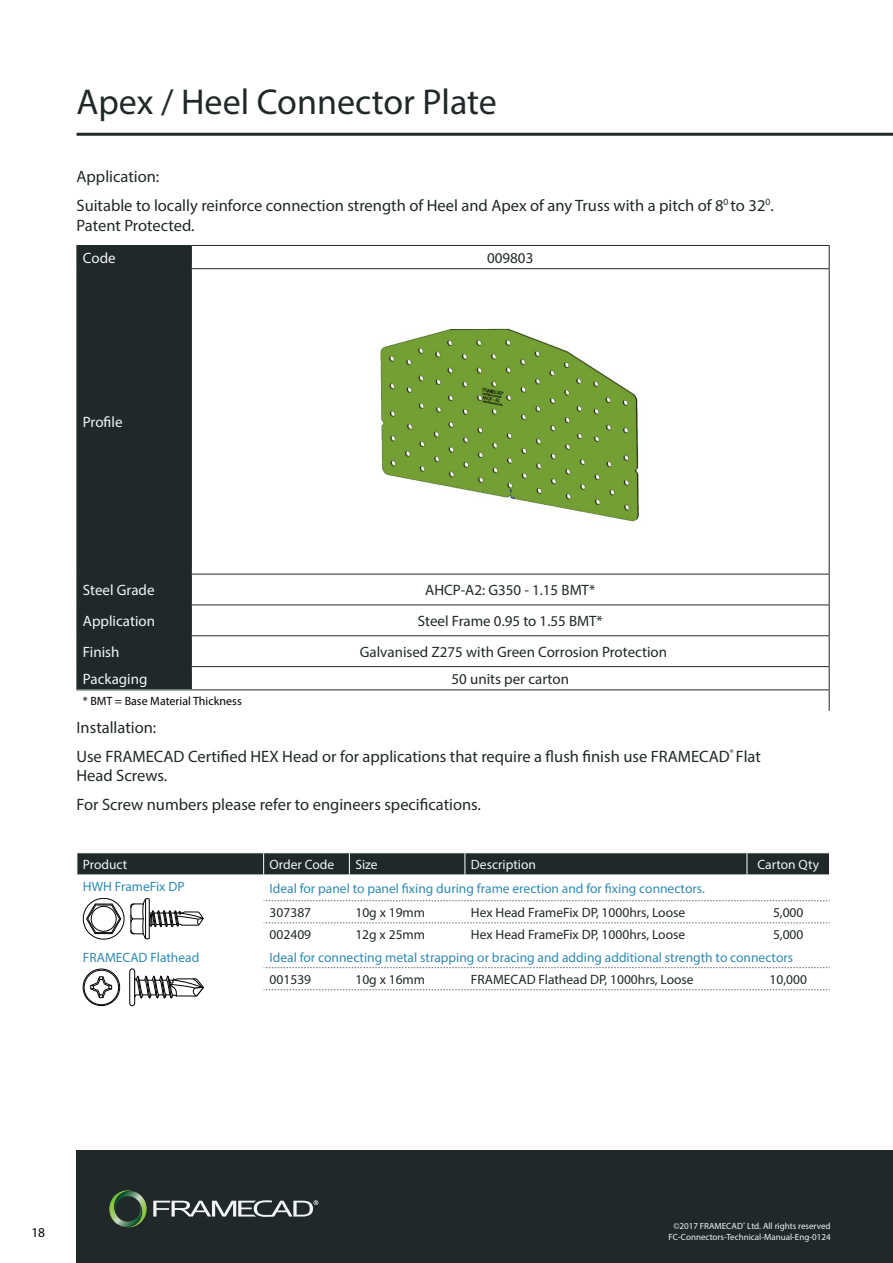
<style>
.page{position:relative;width:893px;height:1263px;background:#fff}
.page>*{position:absolute;margin:0;border:0;box-sizing:border-box;transform-origin:0 0}
.t1{font:36px "Myriad Pro";color:#20282a}
.t2{font:16.5px/28.3px "Myriad Pro";color:#20282a}
.t3{font:15px "Myriad Pro";color:#20282a}
.t4{font:15px "Myriad Pro";color:#f2f5f7}
.t5{font:13.5px "Myriad Pro";color:#308ab3}
.t6{font:13.5px "Myriad Pro";color:#20282a}
.t7{font:13.5px "Myriad Pro";color:#f2f5f7}
.t8{font:13.5px "Myriad Pro";color:#000}
.t9{font:12px "Myriad Pro";color:#000}
.t10{font:9px/10.8px "Myriad Pro";color:#f2f5f7;text-align:center}
</style>
<div class="page">
<div style="left:77px;top:1150px;width:816px;height:113px;background:#20282a"></div>
<svg style="left:109px;top:1190px;width:209px;height:38px"></svg>
<hr style="left:77px;top:133px;width:816px;height:3px;background:#202a2a">
<div style="left:78px;top:246px;width:113px;height:443px;background:#20282a"></div>
<hr style="left:77px;top:245px;width:114px;height:1px;background:#20282a">
<svg style="left:77px;top:246px;width:1px;height:22px"></svg>
<hr style="left:191px;top:245px;width:639px;height:1px;background:#20282a">
<svg style="left:191px;top:246px;width:1px;height:22px"></svg>
<svg style="left:829px;top:246px;width:1px;height:22px"></svg>
<hr style="left:77px;top:268px;width:114px;height:1px;background:#20282a">
<hr style="left:77px;top:269px;width:1px;height:305px;background:#20282a">
<hr style="left:191px;top:268px;width:639px;height:1px;background:#20282a">
<hr style="left:191px;top:269px;width:1px;height:305px;background:#20282a">
<hr style="left:829px;top:269px;width:1px;height:305px;background:#20282a">
<hr style="left:77px;top:574px;width:114px;height:1px;background:#20282a">
<hr style="left:77px;top:574px;width:1px;height:30px;background:#20282a">
<hr style="left:191px;top:574px;width:639px;height:1px;background:#20282a">
<hr style="left:191px;top:574px;width:1px;height:30px;background:#20282a">
<hr style="left:829px;top:574px;width:1px;height:30px;background:#20282a">
<hr style="left:77px;top:604px;width:114px;height:1px;background:#20282a">
<hr style="left:77px;top:605px;width:1px;height:30px;background:#20282a">
<hr style="left:191px;top:604px;width:639px;height:1px;background:#20282a">
<hr style="left:191px;top:605px;width:1px;height:30px;background:#20282a">
<hr style="left:829px;top:605px;width:1px;height:30px;background:#20282a">
<hr style="left:77px;top:635px;width:114px;height:1px;background:#20282a">
<hr style="left:77px;top:636px;width:1px;height:30px;background:#20282a">
<hr style="left:191px;top:635px;width:639px;height:1px;background:#20282a">
<hr style="left:191px;top:636px;width:1px;height:30px;background:#20282a">
<hr style="left:829px;top:636px;width:1px;height:30px;background:#20282a">
<hr style="left:77px;top:666px;width:114px;height:1px;background:#20282a">
<svg style="left:77px;top:667px;width:1px;height:22px"></svg>
<hr style="left:191px;top:666px;width:639px;height:1px;background:#20282a">
<svg style="left:191px;top:667px;width:1px;height:22px"></svg>
<hr style="left:77px;top:689px;width:114px;height:1px;background:#20282a">
<hr style="left:191px;top:689px;width:639px;height:1px;background:#20282a">
<svg style="left:829px;top:667px;width:1px;height:44px"></svg>
<img style="left:380px;top:328px;width:259px;height:194px">
<svg style="left:264px;top:900px;width:566px;height:1px"></svg>
<svg style="left:264px;top:923px;width:566px;height:1px"></svg>
<svg style="left:264px;top:967px;width:566px;height:1px"></svg>
<svg style="left:264px;top:989px;width:566px;height:1px"></svg>
<div style="left:77px;top:853px;width:753px;height:21px;background:#20282a"></div>
<svg style="left:130px;top:898px;width:74px;height:41px"></svg>
<div style="left:83px;top:898px;width:41px;height:41px;border:1px solid #000;border-radius:50%"></div>
<svg style="left:86px;top:903px;width:36px;height:31px"></svg>
<div style="left:129px;top:968px;width:6px;height:38px;border:1px solid #000;border-radius:3px"></div>
<svg style="left:134px;top:975px;width:70px;height:24px"></svg>
<svg style="left:83px;top:969px;width:37px;height:36px"></svg>
<div style="left:83px;top:969px;width:37px;height:37px;border:1px solid #000;border-radius:50%"></div>
<svg style="left:84px;top:970px;width:35px;height:35px"></svg>
<div style="left:84px;top:970px;width:35px;height:35px;border:1px solid #000;border-radius:50%"></div>
<svg style="left:90px;top:976px;width:22px;height:22px"></svg>
<h1 class="t1" style="left:77px;top:80px;width:422px">Apex / Heel Connector Plate</h1>
<p class="t2" style="left:77px;top:162px;width:699px">Application:<br>Suitable to locally reinforce connection strength of Heel and Apex of any Truss with a pitch of 8<sup>0</sup> to 32<sup>0</sup>.</p>
<p class="t2" style="left:77px;top:211px;width:120px">Patent Protected.</p>
<p class="t4" style="left:83px;top:248px;width:34px">Code</p>
<p class="t3" style="left:487px;top:248px;width:48px">009803</p>
<p class="t4" style="left:83px;top:413px;width:41px">Profile</p>
<p class="t4" style="left:83px;top:581px;width:73px">Steel Grade</p>
<p class="t3" style="left:425px;top:581px;width:171px">AHCP-A2: G350 - 1.15 BMT*</p>
<p class="t4" style="left:83px;top:612px;width:74px">Application</p>
<p class="t3" style="left:418px;top:612px;width:186px">Steel Frame 0.95 to 1.55 BMT*</p>
<p class="t4" style="left:83px;top:642px;width:38px">Finish</p>
<p class="t3" style="left:360px;top:642px;width:309px">Galvanised Z275 with Green Corrosion Protection</p>
<p class="t4" style="left:83px;top:670px;width:66px">Packaging</p>
<p class="t3" style="left:451px;top:670px;width:119px">50 units per carton</p>
<p class="t9" style="left:83px;top:693px;width:160px">* BMT = Base Material Thickness</p>
<p class="t2" style="left:77px;top:713px;width:686px">Installation:<br>Use FRAMECAD Certified HEX Head or for applications that require a flush finish use FRAMECAD<sup>®</sup> Flat</p>
<p class="t2" style="left:77px;top:761px;width:406px">Head Screws.<br>For Screw numbers please refer to engineers specifications.</p>
<p class="t7" style="left:83px;top:856px;width:46px">Product</p>
<p class="t7" style="left:270px;top:856px;width:66px">Order Code</p>
<p class="t7" style="left:355px;top:856px;width:24px">Size</p>
<p class="t7" style="left:471px;top:856px;width:67px">Description</p>
<p class="t7" style="left:757px;top:856px;width:63px">Carton Qty</p>
<p class="t5" style="left:83px;top:878px;width:103px">HWH FrameFix DP</p>
<p class="t5" style="left:270px;top:880px;width:437px">Ideal for panel to panel fixing during frame erection and for fixing connectors.</p>
<p class="t6" style="left:270px;top:904px;width:43px">307387</p>
<p class="t6" style="left:355px;top:904px;width:71px">10g x 19mm</p>
<p class="t6" style="left:471px;top:904px;width:216px">Hex Head FrameFix DP, 1000hrs, Loose</p>
<p class="t6" style="left:773px;top:904px;width:32px">5,000</p>
<p class="t6" style="left:270px;top:926px;width:43px">002409</p>
<p class="t6" style="left:355px;top:926px;width:71px">12g x 25mm</p>
<p class="t6" style="left:471px;top:926px;width:216px">Hex Head FrameFix DP, 1000hrs, Loose</p>
<p class="t6" style="left:773px;top:926px;width:32px">5,000</p>
<p class="t5" style="left:83px;top:949px;width:118px">FRAMECAD Flathead</p>
<p class="t5" style="left:270px;top:949px;width:525px">Ideal for connecting metal strapping or bracing and adding additional strength to connectors</p>
<p class="t6" style="left:270px;top:971px;width:43px">001539</p>
<p class="t6" style="left:355px;top:971px;width:71px">10g x 16mm</p>
<p class="t6" style="left:471px;top:971px;width:224px">FRAMECAD Flathead DP, 1000hrs, Loose</p>
<p class="t6" style="left:769px;top:971px;width:39px">10,000</p>
<p class="t8" style="left:31px;top:1224px;width:15px">18</p>
<p class="t10" style="left:668px;top:1220px;width:164px">©2017 FRAMECAD<sup>®</sup> Ltd. All rights reserved<br>FC-Connectors-Technical-Manual-Eng-0124</p>
</div>
